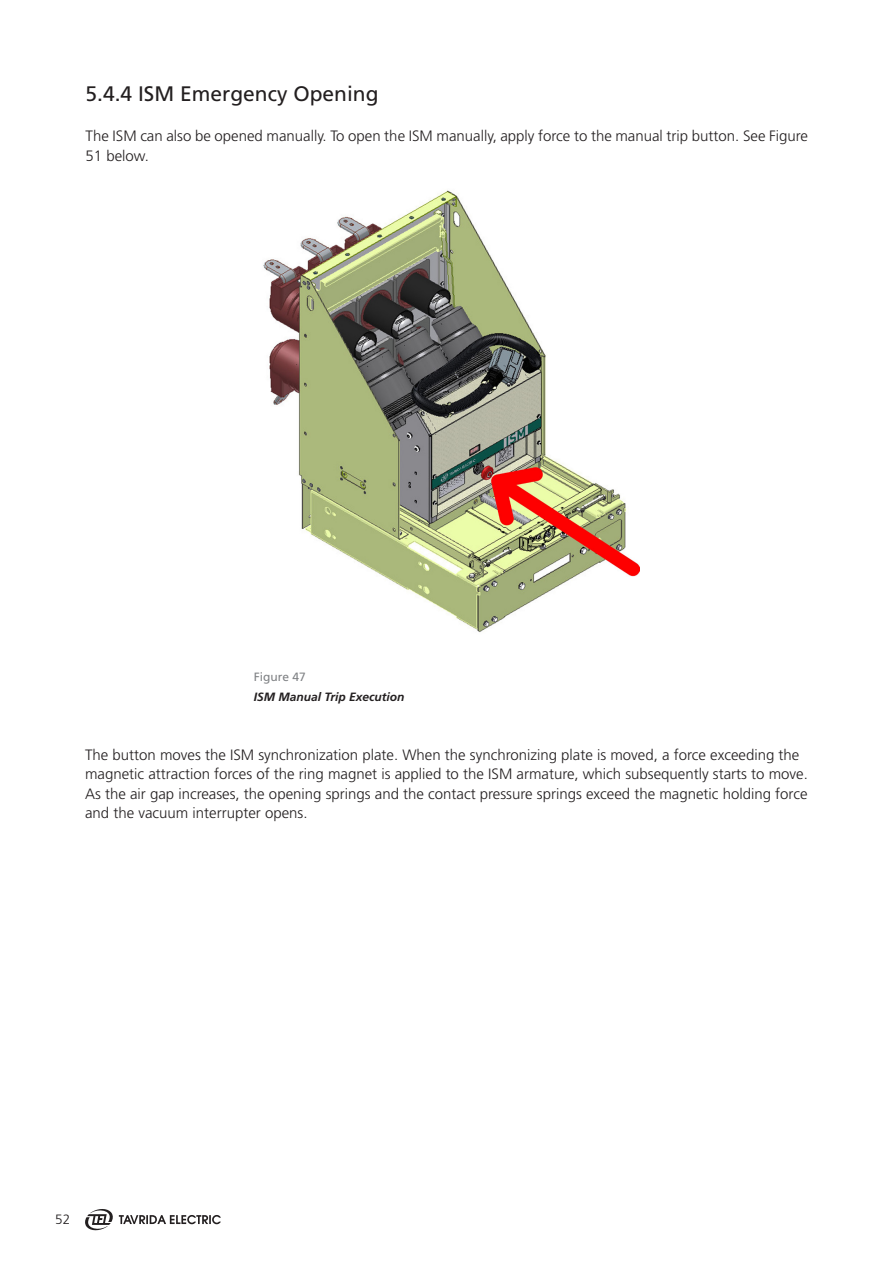
<style>
.page{position:relative;width:893px;height:1263px;background:#fff}
.page>*{position:absolute;margin:0;border:0;box-sizing:border-box;transform-origin:0 0}
.t1{font:21px "Frutiger LT Std";color:#231f20}
.Body{font:300 15px/19.5px "Frutiger LT Std";color:#231f20}
.t2{font:300 13.5px "Frutiger LT Std";color:#231f20}
.podpiskursiv{font:italic 700 12px "Frutiger LT Std";color:#231f20}
.t3{font:12px "Frutiger LT Std";color:#808285}
</style>
<div class="page">
<svg style="left:85px;top:1209px;width:136px;height:22px"></svg>
<img style="left:263px;top:190px;width:376px;height:443px">
<p class="t1" style="left:86px;top:81px;width:294px">5.4.4 ISM Emergency Opening</p>
<p class="Body" style="left:86px;top:127px;width:724px">The ISM can also be opened manually. To open the ISM manually, apply force to the manual trip button. See Figure<br>51 below.</p>
<p class="t3" style="left:254px;top:670px;width:54px">Figure 47</p>
<p class="podpiskursiv" style="left:254px;top:689px;width:152px">ISM Manual Trip Execution</p>
<p class="Body" style="left:85px;top:745px;width:724px">The button moves the ISM synchronization plate. When the synchronizing plate is moved, a force exceeding the magnetic attraction forces of the ring magnet is applied to the ISM armature, which subsequently starts to move.<br>As the air gap increases, the opening springs and the contact pressure springs exceed the magnetic holding force and the vacuum interrupter opens.</p>
<p class="t2" style="left:55px;top:1212px;width:17px">52</p>
</div>
